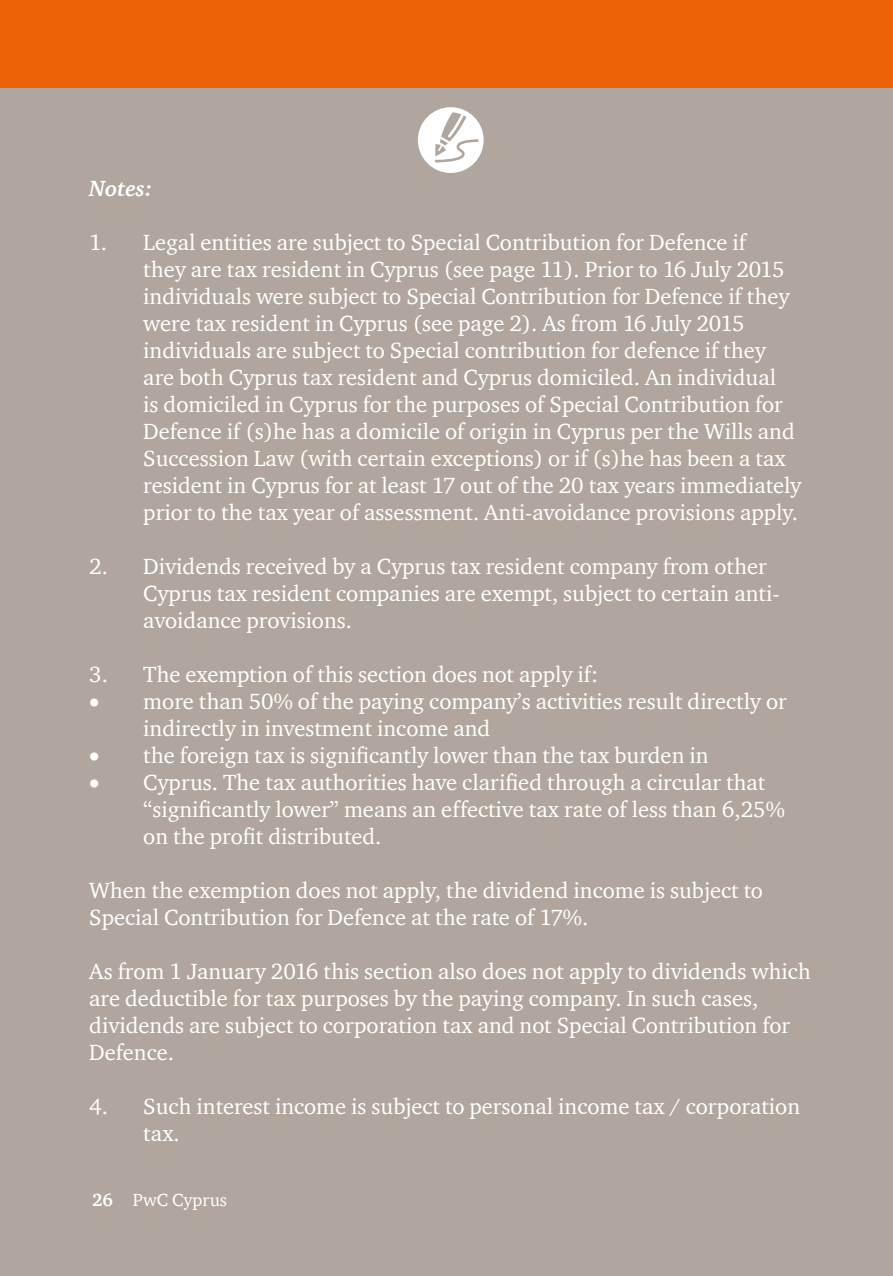
<style>
.page{position:relative;width:893px;height:1276px;background:#fff}
.page>*{position:absolute;margin:0;border:0;box-sizing:border-box;transform-origin:0 0}
.t1{font:22.5px/27px "ITC Charter Com";color:#fff}
.t2{font:italic 700 22.5px "ITC Charter Com";letter-spacing:-.01em;color:#fff}
.t3{font:18px "ITC Charter Com";color:#fff}
.s1{font-weight:700}
</style>
<div class="page">
<div style="left:0;top:82px;width:893px;height:1194px;background:#b0a69d"></div>
<div style="left:0;top:0;width:891px;height:88px;background:#ec6408"></div>
<hr style="left:891px;top:0;width:2px;height:88px;background:#ec6408">
<svg style="left:418px;top:107px;width:66px;height:66px"></svg>
<p class="t2" style="left:89px;top:174px;width:65px">Notes:</p>
<p class="t1" style="left:143px;top:228px;width:660px;text-indent:-54px">1. Legal entities are subject to Special Contribution for Defence if<br>they are tax resident in Cyprus (see page 11). Prior to 16 July 2015 individuals were subject to Special Contribution for Defence if they were tax resident in Cyprus (see page 2). As from 16 July 2015 individuals are subject to Special contribution for defence if they are both Cyprus tax resident and Cyprus domiciled. An individual<br>is domiciled in Cyprus for the purposes of Special Contribution for Defence if (s)he has a domicile of origin in Cyprus per the Wills and Succession Law (with certain exceptions) or if (s)he has been a tax resident in Cyprus for at least 17 out of the 20 tax years immediately prior to the tax year of assessment. Anti-avoidance provisions apply.</p>
<p class="t1" style="left:143px;top:552px;width:638px;text-indent:-54px">2. Dividends received by a Cyprus tax resident company from other<br>Cyprus tax resident companies are exempt, subject to certain anti&shy;avoidance provisions.</p>
<p class="t1" style="left:89px;top:660px;width:510px">3. The exemption of this section does not apply if:</p>
<p class="t1" style="left:143px;top:687px;width:645px;text-indent:-54px">• more than 50% of the paying company’s activities result directly or indirectly in investment income and</p>
<p class="t1" style="left:89px;top:741px;width:621px">• the foreign tax is significantly lower than the tax burden in</p>
<p class="t1" style="left:143px;top:768px;width:643px;text-indent:-54px">• Cyprus. The tax authorities have clarified through a circular that “significantly lower” means an effective tax rate of less than 6,25% on the profit distributed.</p>
<p class="t1" style="left:89px;top:876px;width:675px">When the exemption does not apply, the dividend income is subject to<br>Special Contribution for Defence at the rate of 17%.</p>
<p class="t1" style="left:89px;top:957px;width:723px">As from 1 January 2016 this section also does not apply to dividends which are deductible for tax purposes by the paying company. In such cases, dividends are subject to corporation tax and not Special Contribution for Defence.</p>
<p class="t1" style="left:143px;top:1092px;width:658px;text-indent:-54px">4. Such interest income is subject to personal income tax / corporation tax.</p>
<p class="t3" style="left:92px;top:1189px;width:137px"><span class="s1">26</span> PwC Cyprus</p>
</div>
